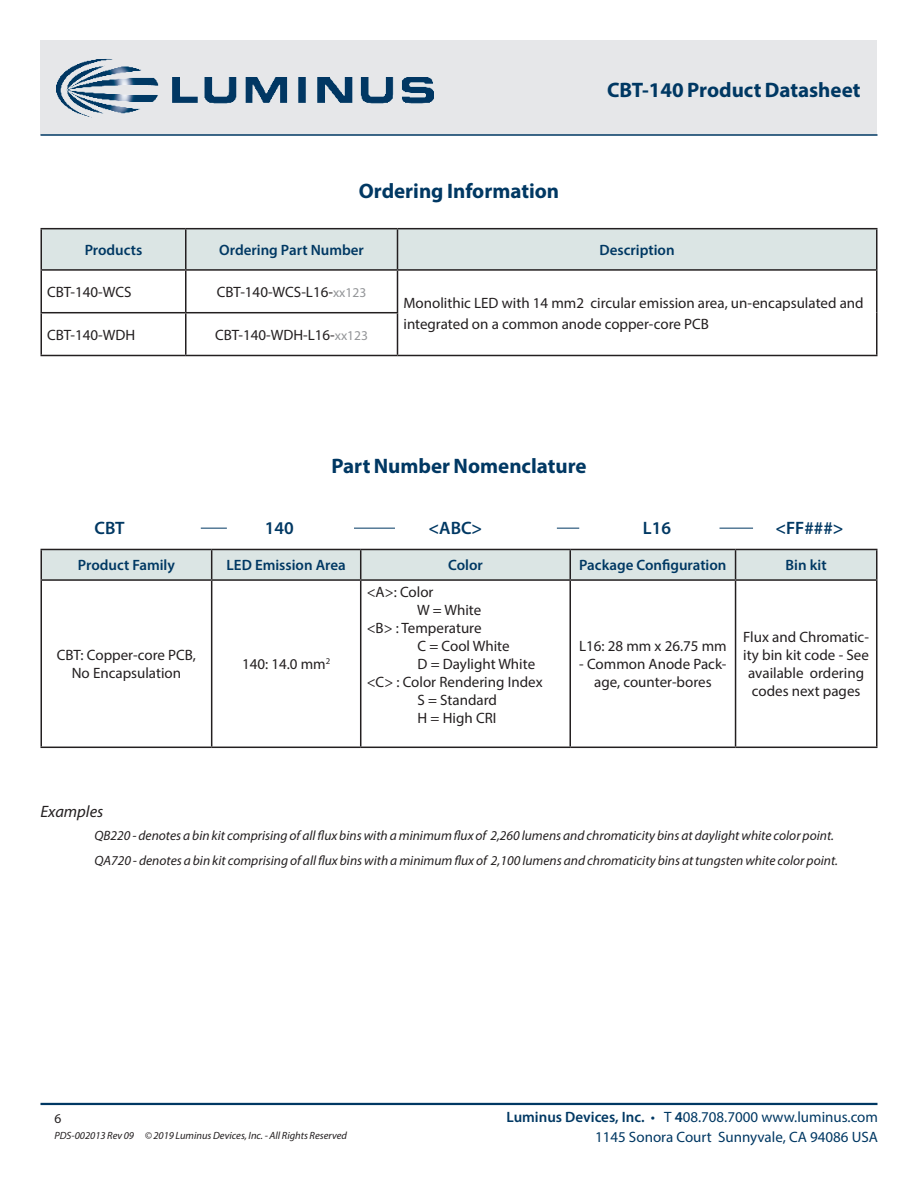
<style>
.page{position:relative;width:918px;height:1188px;background:#fff}
.page>*{position:absolute;margin:0;border:0;box-sizing:border-box;transform-origin:0 0}
.DS_Title1{font:700 21px "Myriad Pro";color:#003863}
.t1{font:600 18px "Myriad Pro";color:#003863}
.DS_Body{font:italic 16.5px "Myriad Pro";color:#231f20}
.t2{font:15px/18px "Myriad Pro";color:#231f20;text-align:center}
.t3{font:600 15px "Myriad Pro";color:#003863}
.t4{font:15px "Myriad Pro";color:#003863}
.DS_Body-2{font:italic 13.5px "Myriad Pro";color:#231f20}
.zzFooterRight2{font:13.5px "Myriad Pro";color:#231f20}
.zzFooterRight1{font:italic 10.5px "Myriad Pro";color:#231f20}
.s1{font-size:13.5px;color:#939598}
.s2{font-weight:600}
</style>
<div class="page">
<div style="left:40px;top:40px;width:838px;height:95px;background:#e6e7e9"></div>
<hr style="left:40px;top:1103px;width:838px;height:2px;background:#003863">
<hr style="left:40px;top:134px;width:838px;height:2px;background:#003863">
<div style="left:42px;top:229px;width:834px;height:40px;background:#dbe5e4"></div>
<hr style="left:185px;top:271px;width:2px;height:41px;background:#231f20">
<hr style="left:397px;top:271px;width:1px;height:41px;background:#231f20">
<hr style="left:40px;top:312px;width:146px;height:1px;background:#231f20">
<hr style="left:186px;top:312px;width:212px;height:1px;background:#231f20">
<hr style="left:185px;top:313px;width:2px;height:42px;background:#231f20">
<hr style="left:397px;top:313px;width:1px;height:42px;background:#231f20">
<hr style="left:40px;top:355px;width:146px;height:1px;background:#231f20">
<hr style="left:186px;top:355px;width:212px;height:1px;background:#231f20">
<hr style="left:398px;top:355px;width:480px;height:1px;background:#231f20">
<hr style="left:40px;top:228px;width:146px;height:1px;background:#231f20">
<hr style="left:40px;top:229px;width:2px;height:40px;background:#231f20">
<hr style="left:186px;top:228px;width:212px;height:1px;background:#231f20">
<hr style="left:185px;top:229px;width:2px;height:40px;background:#231f20">
<hr style="left:398px;top:228px;width:480px;height:1px;background:#231f20">
<hr style="left:397px;top:229px;width:1px;height:40px;background:#231f20">
<hr style="left:876px;top:229px;width:2px;height:40px;background:#231f20">
<hr style="left:40px;top:269px;width:146px;height:2px;background:#231f20">
<hr style="left:40px;top:271px;width:2px;height:41px;background:#231f20">
<hr style="left:186px;top:269px;width:212px;height:2px;background:#231f20">
<hr style="left:398px;top:269px;width:480px;height:2px;background:#231f20">
<hr style="left:876px;top:271px;width:2px;height:42px;background:#231f20">
<hr style="left:40px;top:313px;width:2px;height:42px;background:#231f20">
<hr style="left:876px;top:313px;width:2px;height:42px;background:#231f20">
<img style="left:56px;top:59px;width:378px;height:59px">
<hr style="left:40px;top:581px;width:2px;height:166px;background:#231f20">
<hr style="left:211px;top:581px;width:1px;height:166px;background:#231f20">
<hr style="left:360px;top:581px;width:1px;height:166px;background:#231f20">
<hr style="left:569px;top:581px;width:2px;height:166px;background:#231f20">
<hr style="left:735px;top:581px;width:1px;height:166px;background:#231f20">
<hr style="left:876px;top:581px;width:2px;height:166px;background:#231f20">
<hr style="left:40px;top:747px;width:172px;height:1px;background:#231f20">
<hr style="left:212px;top:747px;width:149px;height:1px;background:#231f20">
<hr style="left:361px;top:747px;width:209px;height:1px;background:#231f20">
<hr style="left:570px;top:747px;width:166px;height:1px;background:#231f20">
<hr style="left:736px;top:747px;width:141px;height:1px;background:#231f20">
<hr style="left:40px;top:549px;width:172px;height:1px;background:#231f20">
<hr style="left:40px;top:550px;width:2px;height:29px;background:#231f20">
<svg style="left:41px;top:549px;width:836px;height:30px;background:#d1dbda"></svg>
<hr style="left:876px;top:550px;width:2px;height:29px;background:#231f20">
<hr style="left:40px;top:579px;width:172px;height:2px;background:#231f20">
<hr style="left:212px;top:579px;width:149px;height:2px;background:#231f20">
<hr style="left:361px;top:579px;width:209px;height:2px;background:#231f20">
<hr style="left:570px;top:579px;width:166px;height:2px;background:#231f20">
<hr style="left:736px;top:579px;width:141px;height:2px;background:#231f20">
<svg style="left:201px;top:528px;width:26px;height:1px"></svg>
<hr style="left:354px;top:528px;width:41px;height:1px;background:#003863">
<svg style="left:557px;top:528px;width:22px;height:1px"></svg>
<hr style="left:720px;top:528px;width:33px;height:1px;background:#003863">
<p class="DS_Title1" style="left:359px;top:177px;width:202px">Ordering Information</p>
<p class="DS_Title1" style="left:607px;top:76px;width:255px">CBT-140 Product Datasheet</p>
<p class="t3" style="left:85px;top:240px;width:59px">Products</p>
<p class="t3" style="left:219px;top:240px;width:146px">Ordering Part Number</p>
<p class="t3" style="left:600px;top:240px;width:77px">Description</p>
<p class="t2" style="left:47px;top:283px;width:86px">CBT-140-WCS</p>
<p class="t2" style="left:217px;top:283px;width:151px">CBT-140-WCS-L16-<span class="s1">xx123</span></p>
<p class="t2" style="left:404px;top:292px;width:462px;line-height:21px;text-align:left">Monolithic LED with 14 mm2 circular emission area, un-encapsulated and integrated on a common anode copper-core PCB</p>
<p class="t2" style="left:47px;top:325px;width:89px">CBT-140-WDH</p>
<p class="t2" style="left:215px;top:325px;width:154px">CBT-140-WDH-L16-<span class="s1">xx123</span></p>
<p class="DS_Title1" style="left:331px;top:452px;width:257px">Part Number Nomenclature</p>
<p class="t1" style="left:94px;top:517px;width:32px">CBT</p>
<p class="t1" style="left:265px;top:517px;width:30px">140</p>
<p class="t1" style="left:429px;top:517px;width:55px">&lt;ABC&gt;</p>
<p class="t1" style="left:643px;top:517px;width:30px">L16</p>
<p class="t1" style="left:775px;top:517px;width:70px">&lt;FF###&gt;</p>
<p class="t3" style="left:78px;top:556px;width:98px">Product Family</p>
<p class="t3" style="left:227px;top:556px;width:121px">LED Emission Area</p>
<p class="t3" style="left:448px;top:556px;width:36px">Color</p>
<p class="t3" style="left:579px;top:556px;width:149px">Package Configuration</p>
<p class="t3" style="left:786px;top:556px;width:43px">Bin kit</p>
<p class="t2" style="left:57px;top:646px;width:141px">CBT: Copper-core PCB,<br>No Encapsulation</p>
<p class="t2" style="left:242px;top:655px;width:90px">140: 14.0 mm<sup>2</sup></p>
<p class="DS_Body" style="left:40px;top:801px;width:64px">Examples</p>
<p class="t2" style="left:367px;top:583px;width:68px">&lt;A&gt;: Color</p>
<p class="t2" style="left:417px;top:601px;width:66px">W = White</p>
<p class="t2" style="left:367px;top:619px;width:116px">&lt;B&gt; : Temperature</p>
<p class="t2" style="left:418px;top:637px;width:94px">C = Cool White</p>
<p class="t2" style="left:418px;top:655px;width:119px">D = Daylight White</p>
<p class="t2" style="left:367px;top:673px;width:177px">&lt;C&gt; : Color Rendering Index</p>
<p class="t2" style="left:418px;top:691px;width:81px">S = Standard</p>
<p class="t2" style="left:418px;top:709px;width:80px">H = High CRI</p>
<p class="t2" style="left:579px;top:637px;width:149px">L16: 28 mm x 26.75 mm</p>
<p class="t2" style="left:579px;top:655px;width:149px">- Common Anode Pack&shy;age, counter-bores</p>
<p class="t2" style="left:743px;top:628px;width:127px">Flux and Chromatic&shy;ity bin kit code - See available ordering codes next pages</p>
<p class="DS_Body-2" style="left:94px;top:827px;width:741px">QB220 - denotes a bin kit comprising of all flux bins with a minimum flux of 2,260 lumens and chromaticity bins at daylight white color point.</p>
<p class="DS_Body-2" style="left:94px;top:852px;width:745px">QA720 - denotes a bin kit comprising of all flux bins with a minimum flux of 2,100 lumens and chromaticity bins at tungsten white color point.</p>
<p class="zzFooterRight2" style="left:54px;top:1110px;width:8px">6</p>
<p class="zzFooterRight1" style="left:54px;top:1129px;width:294px">PDS-002013 Rev 09 © 2019 Luminus Devices, Inc. - All Rights Reserved</p>
<p class="t4" style="left:507px;top:1108px;width:373px"><span class="s2">Luminus Devices, Inc.</span> • T <span class="s2">4</span>08.708.7000 www.luminus.com</p>
<p class="t4" style="left:595px;top:1128px;width:285px">1145 Sonora Court Sunnyvale, CA 94086 USA</p>
</div>
